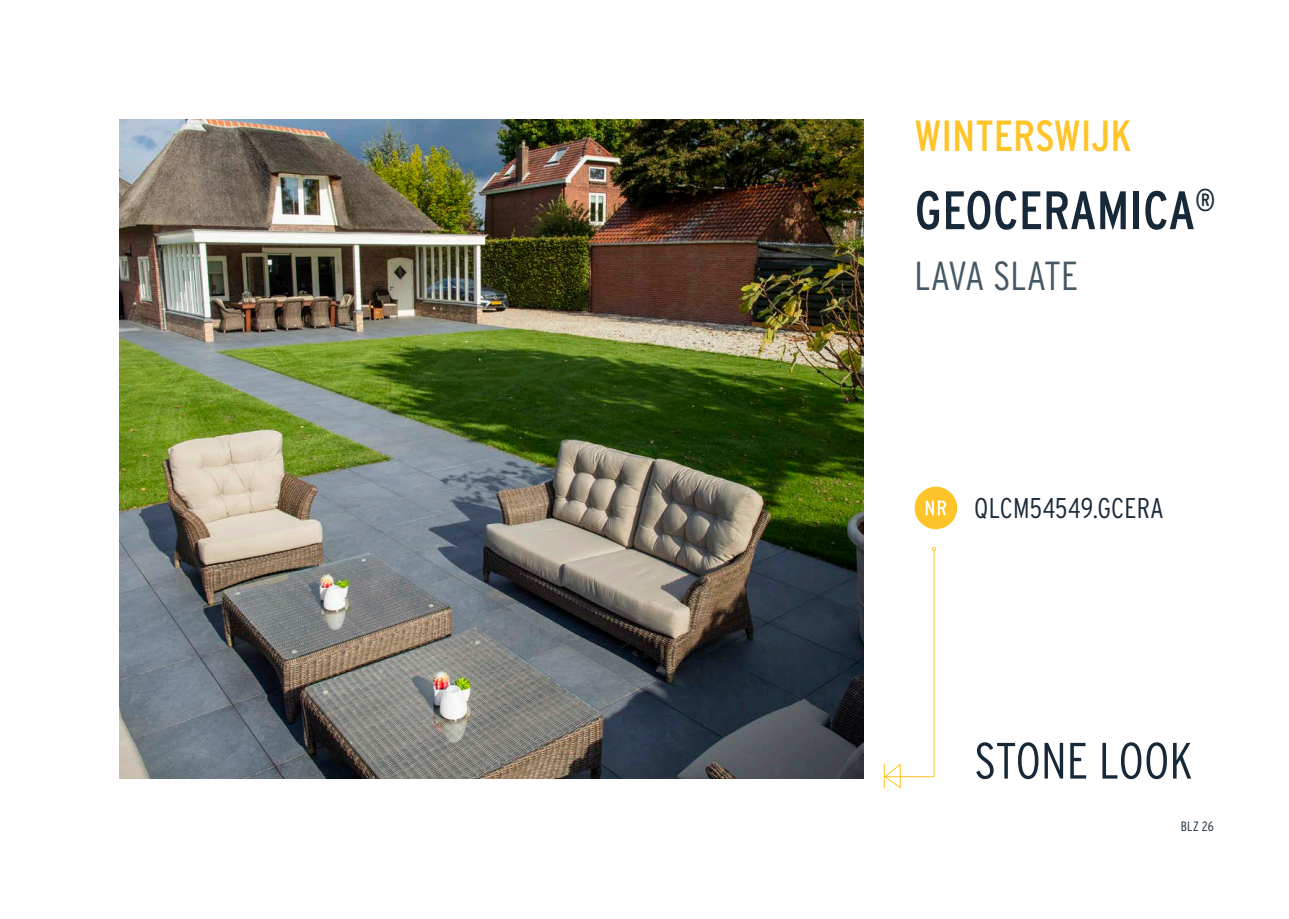
<style>
.page{position:relative;width:1289px;height:919px;background:#fff}
.page>*{position:absolute;margin:0;border:0;box-sizing:border-box;transform-origin:0 0}
.t1{font:condensed 54px "Interstate Plus";color:#172938}
.t2{font:300 condensed 51px "Interstate Plus";color:#172938}
.t3{font:condensed 43.5px "Interstate Plus";color:#fec42a}
.t4{font:300 condensed 40.5px "Interstate Plus";color:#475865}
.t5{font:300 condensed 28.5px "Interstate Plus";letter-spacing:.01em;color:#1a2b39}
.t6{font:300 condensed 13.5px "Interstate Plus";color:#172938}
.s1{color:#172938}
</style>
<div class="page">
<div style="left:914px;top:486px;width:43px;height:43px;background:#fec42a;border-radius:50%"></div>
<svg style="left:925px;top:500px;width:21px;height:15px"></svg>
<img style="left:119px;top:119px;width:744px;height:659px">
<svg style="left:883px;top:547px;width:52px;height:242px"></svg>
<p class="t3" style="left:914px;top:111px;width:218px">WINTERSWIJK</p>
<p class="t1" style="left:914px;top:180px;width:302px">GEOCERAMICA<sup>®</sup></p>
<p class="t4" style="left:914px;top:253px;width:165px">LAVA SLATE</p>
<p class="t5" style="left:974px;top:492px;width:191px">QLCM54549.GCER<span class="s1">A</span></p>
<p class="t2" style="left:974px;top:731px;width:220px">STONE LOOK</p>
<p class="t6" style="left:1180px;top:818px;width:35px">BLZ 26</p>
</div>
